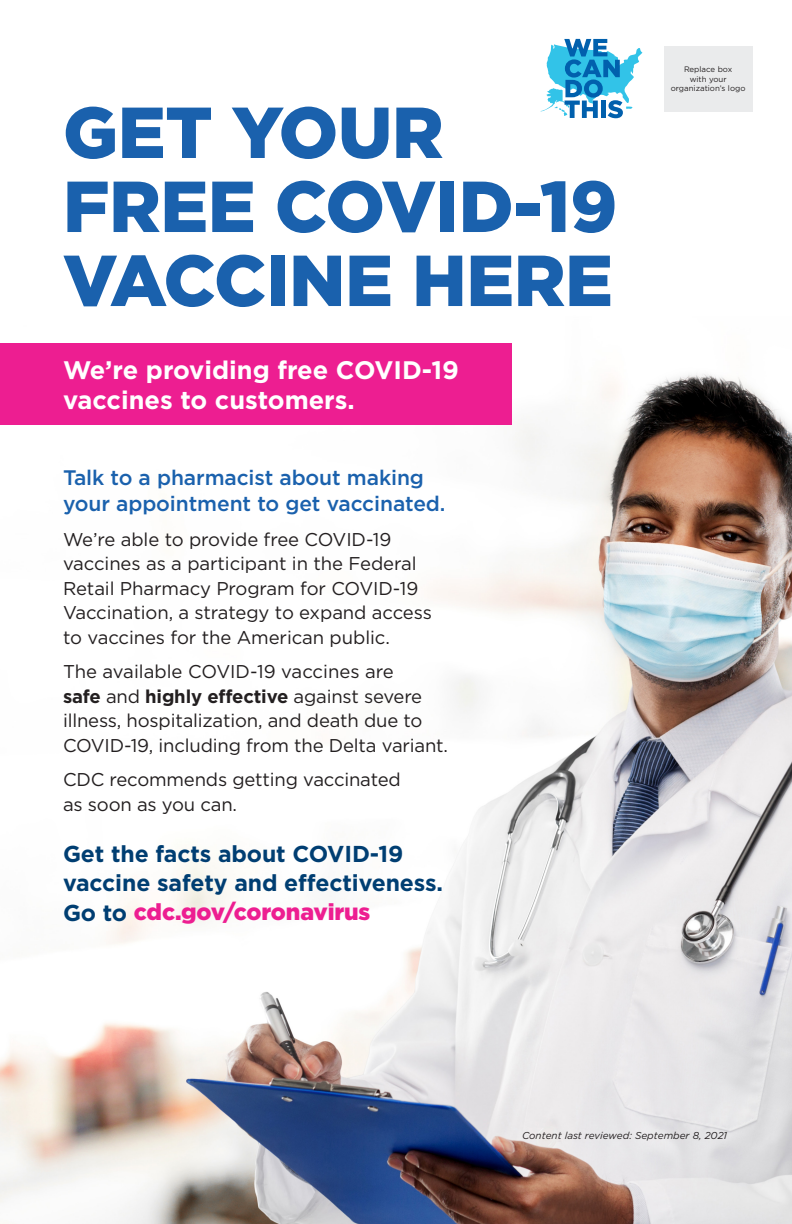
<style>
.page{position:relative;width:792px;height:1224px;background:#fff}
.page>*{position:absolute;margin:0;border:0;box-sizing:border-box;transform-origin:0 0}
.t1{font:900 72px/74px "Gotham";letter-spacing:-.005em;color:#1a61ad}
.t2{font:700 25.3px/30.4px "Gotham";color:#fff}
.t3{font:700 23px/29px "Gotham";letter-spacing:-.005em;color:#003e72}
.t4{font:500 21px/26px "Gotham";letter-spacing:-.005em;color:#1a61ad}
.t5{font:18.5px/24.5px "Gotham";letter-spacing:-.01em;color:#231f20}
.t6{font:italic 10px "Gotham";color:#231f20}
.t7{font:7.9px/9.5px "Gotham";color:#231f20;text-align:center}
.s1{font-weight:700}
.s2{font-weight:900;color:#ed1e91}
</style>
<div class="page">
<img style="left:0;top:95px;width:792px;height:1129px">
<div style="left:0;top:343px;width:511px;height:82px;background:#ed1e91"></div>
<svg style="left:540px;top:39px;width:102px;height:79px"></svg>
<div style="left:664px;top:46px;width:88px;height:65px;background:#eaebec"></div>
<h1 class="t1" style="left:63px;top:95px;width:556px">GET YOUR<br>FREE COVID-19<br>VACCINE HERE</h1>
<h2 class="t2" style="left:63px;top:355px;width:397px">We’re providing free COVID-19 vaccines to customers.</h2>
<p class="t4" style="left:63px;top:464px;width:384px">Talk to a pharmacist about making your appointment to get vaccinated.</p>
<p class="t5" style="left:63px;top:526px;width:370px">We’re able to provide free COVID-19 vaccines as a participant in the Federal Retail Pharmacy Program for COVID-19<br>Vaccination, a strategy to expand access to vaccines for the American public.</p>
<p class="t5" style="left:63px;top:659px;width:387px">The available COVID-19 vaccines are<br><span class="s1">safe</span> and <span class="s1">highly effective</span> against severe illness, hospitalization, and death due to COVID-19, including from the Delta variant.</p>
<p class="t5" style="left:63px;top:767px;width:339px">CDC recommends getting vaccinated as soon as you can.</p>
<p class="t3" style="left:63px;top:840px;width:382px">Get the facts about COVID-19 vaccine safety and effectiveness.<br>Go to <span class="s2">cdc.gov/coronavirus</span></p>
<p class="t7" style="left:671px;top:65px;width:76px">Replace box<br>with your organization’s logo</p>
<p class="t6" style="left:522px;top:1129px;width:207px">Content last reviewed: September 8, 2021</p>
</div>
